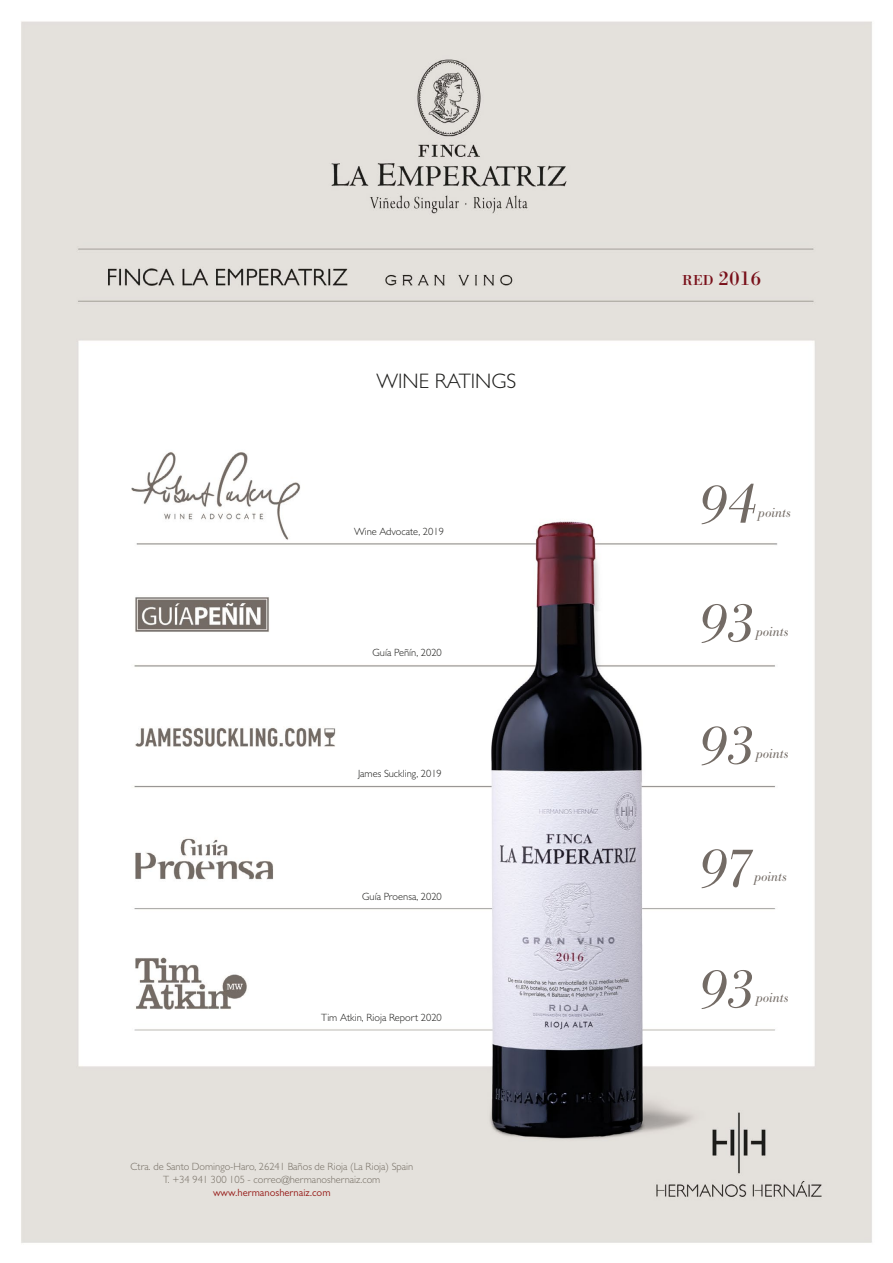
<style>
.page{position:relative;width:893px;height:1263px;background:#fff}
.page>*{position:absolute;margin:0;border:0;box-sizing:border-box;transform-origin:0 0}
.t1{font:54px "Bodoni BE Light Italic Os F";letter-spacing:.02em;color:#736b65}
.t2{font:300 21px "Gill Sans Std";color:#1d1d1b}
.t3{font:21px "Bodoni BT";color:#79101a}
.t4{font:13.5px "Bodoni BE Light Italic Os F";color:#736b65}
.t5{font:300 10.5px/12.6px "Gill Sans MT Pro";color:#756e64;text-align:center}
.t6{font:300 10.5px "Gill Sans MT Pro";color:#1d1d1b}
.t7{font:10.5px "Gill Sans MT Pro";color:#961a17}
.s1{font-size:15px}
</style>
<div class="page">
<img style="left:21px;top:21px;width:851px;height:1222px">
<h2 class="t2" style="left:377px;top:369px;width:141px">WINE RATINGS</h2>
<p class="t6" style="left:354px;top:525px;width:91px">Wine Advocate, 2019</p>
<p class="t6" style="left:373px;top:646px;width:71px">Guía Peñín, 2020</p>
<p class="t6" style="left:358px;top:767px;width:85px">James Suckling, 2019</p>
<p class="t6" style="left:362px;top:890px;width:81px">Guía Proensa, 2020</p>
<p class="t6" style="left:321px;top:1011px;width:122px">Tim Atkin, Rioja Report 2020</p>
<p class="t5" style="left:130px;top:1160px;width:284px">Ctra. de Santo Domingo-Haro, 26241 Baños de Rioja (La Rioja) Spain<br>T. +34 941 300 105 - correo@hermanoshernaiz.com</p>
<p class="t7" style="left:213px;top:1186px;width:119px">www.hermanoshernaiz.com</p>
<h2 class="t3" style="left:682px;top:264px;width:80px"><span class="s1">RED</span> 2016</h2>
<h1 class="t1" style="left:701px;top:459px;width:59px">94</h1>
<p class="t4" style="left:758px;top:504px;width:34px">points</p>
<h1 class="t1" style="left:701px;top:578px;width:57px">93</h1>
<p class="t4" style="left:756px;top:623px;width:34px">points</p>
<h1 class="t1" style="left:701px;top:700px;width:57px">93</h1>
<p class="t4" style="left:756px;top:745px;width:34px">points</p>
<h1 class="t1" style="left:701px;top:823px;width:55px">97</h1>
<p class="t4" style="left:754px;top:868px;width:34px">points</p>
<h1 class="t1" style="left:701px;top:944px;width:57px">93</h1>
<p class="t4" style="left:756px;top:989px;width:34px">points</p>
</div>
